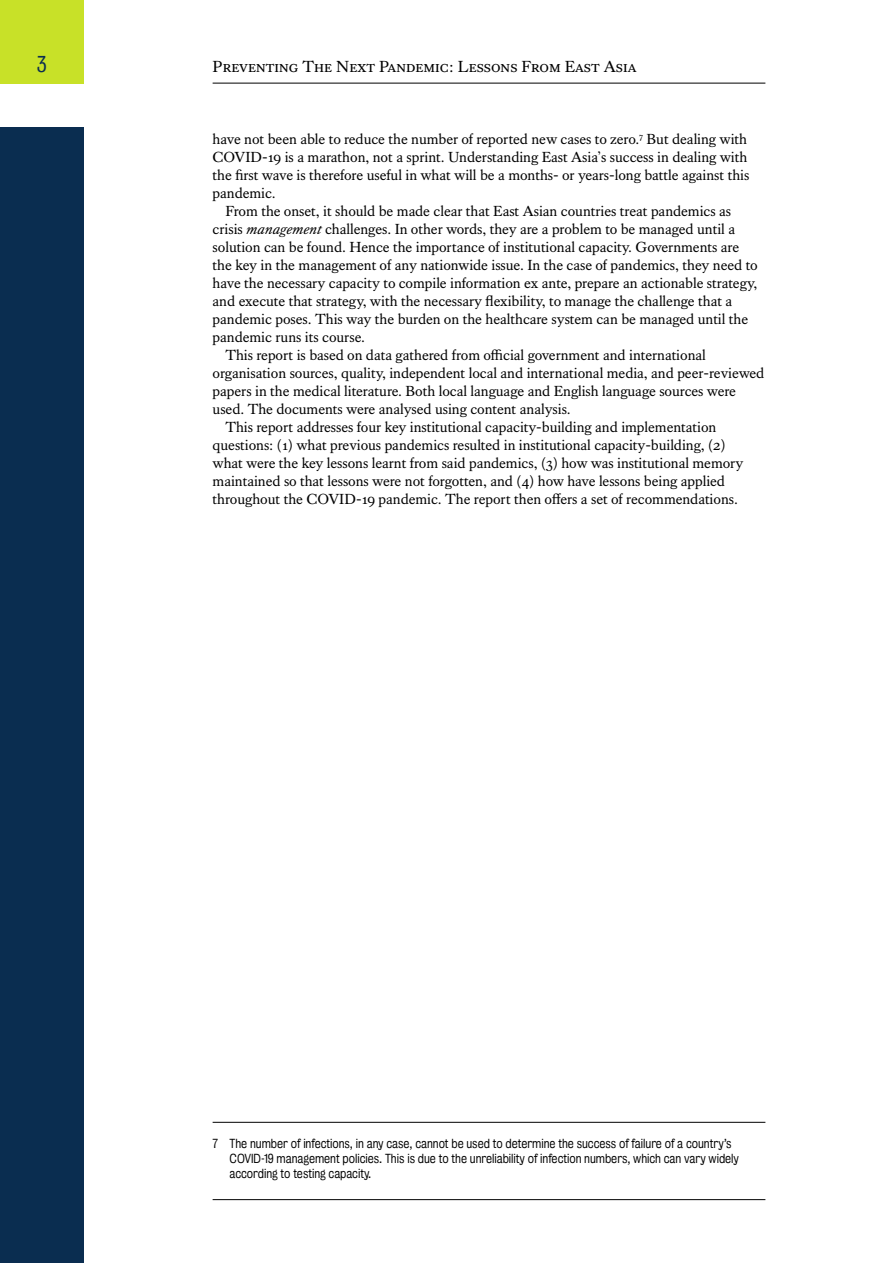
<style>
.page{position:relative;width:893px;height:1263px;background:#fff}
.page>*{position:absolute;margin:0;border:0;box-sizing:border-box;transform-origin:0 0}
.t1{font:21px "Kings Bureau Grot Five One";color:#0a2d50}
.t2{font:16.5px "Kings Caslon Text";color:#000}
.t3{font:15px/18px "Kings Caslon Text";letter-spacing:-.005em;color:#000}
.t4{font:12px/15px "Kings Bureau Grot Five One";letter-spacing:-.005em;color:#000}
.s1{font-style:italic}
</style>
<div class="page">
<div style="left:0;top:0;width:84px;height:83px;background:#c8e128"></div>
<div style="left:0;top:128px;width:84px;height:1135px;background:#0a2d50"></div>
<hr style="left:213px;top:1199px;width:552px;height:1px;background:#000">
<hr style="left:213px;top:83px;width:552px;height:1px;background:#000">
<hr style="left:213px;top:1122px;width:552px;height:1px;background:#000">
<h1 class="t1" style="left:37px;top:52px;width:12px">3</h1>
<p class="t2" style="left:213px;top:57px;width:425px">Preventing The Next Pandemic: Lessons From East Asia</p>
<p class="t3" style="left:213px;top:130px;width:538px">have not been able to reduce the number of reported new cases to zero.<sup>7</sup> But dealing with COVID-19 is a marathon, not a sprint. Understanding East Asia’s success in dealing with the first wave is therefore useful in what will be a months- or years-long battle against this pandemic.</p>
<p class="t3" style="left:225px;top:202px;width:507px">From the onset, it should be made clear that East Asian countries treat pandemics as</p>
<p class="t3" style="left:213px;top:220px;width:524px">crisis <span class="s1">management</span> challenges. In other words, they are a problem to be managed until a</p>
<p class="t3" style="left:213px;top:238px;width:528px">solution can be found. Hence the importance of institutional capacity. Governments are</p>
<p class="t3" style="left:213px;top:256px;width:547px">the key in the management of any nationwide issue. In the case of pandemics, they need to</p>
<p class="t3" style="left:213px;top:274px;width:546px">have the necessary capacity to compile information ex ante, prepare an actionable strategy,</p>
<p class="t3" style="left:213px;top:292px;width:521px">and execute that strategy, with the necessary flexibility, to manage the challenge that a</p>
<p class="t3" style="left:213px;top:310px;width:537px">pandemic poses. This way the burden on the healthcare system can be managed until the</p>
<p class="t3" style="left:213px;top:328px;width:154px">pandemic runs its course.</p>
<p class="t3" style="left:225px;top:346px;width:482px">This report is based on data gathered from official government and international</p>
<p class="t3" style="left:213px;top:364px;width:553px">organisation sources, quality, independent local and international media, and peer-reviewed</p>
<p class="t3" style="left:213px;top:382px;width:525px">papers in the medical literature. Both local language and English language sources were</p>
<p class="t3" style="left:213px;top:400px;width:360px">used. The documents were analysed using content analysis.</p>
<p class="t3" style="left:225px;top:418px;width:493px">This report addresses four key institutional capacity-building and implementation</p>
<p class="t3" style="left:213px;top:436px;width:515px">questions: (1) what previous pandemics resulted in institutional capacity-building, (2)</p>
<p class="t3" style="left:213px;top:454px;width:532px">what were the key lessons learnt from said pandemics, (3) how was institutional memory</p>
<p class="t3" style="left:213px;top:472px;width:514px">maintained so that lessons were not forgotten, and (4) how have lessons being applied</p>
<p class="t3" style="left:213px;top:490px;width:527px">throughout the COVID-19 pandemic. The report then offers a set of recommendations.</p>
<p class="t4" style="left:230px;top:1136px;width:511px;text-indent:-17px">7 The number of infections, in any case, cannot be used to determine the success of failure of a country’s<br>COVID-19 management policies. This is due to the unreliability of infection numbers, which can vary widely according to testing capacity.</p>
</div>
